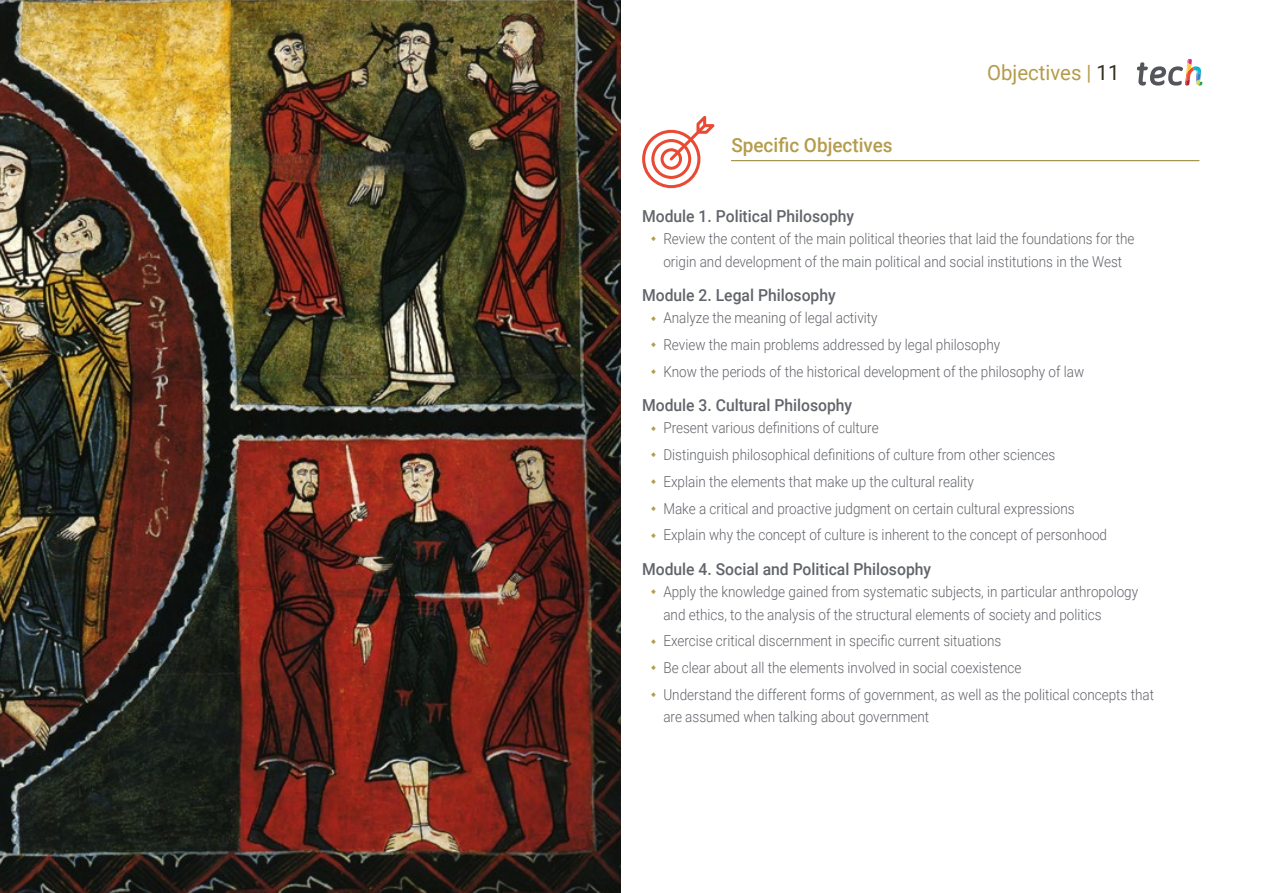
<style>
.page{position:relative;width:1263px;height:893px;background:#fff}
.page>*{position:absolute;margin:0;border:0;box-sizing:border-box;transform-origin:0 0}
.t1{font:21px "Roboto";color:#b49c4b}
.t2{font:500 19.5px "Roboto";color:#b49c4b}
.t3{font:500 16.5px "Roboto";color:#61646a;scale:.95 1}
.t4{font:300 15px/26.7px "Roboto";color:#61646a;scale:.9 1}
.s1{color:#312e20}
</style>
<div class="page">
<svg style="left:642px;top:116px;width:72px;height:72px"></svg>
<hr style="left:731px;top:160px;width:468px;height:1px;background:#b49c4b">
<img style="left:0;top:0;width:621px;height:893px">
<svg style="left:1137px;top:59px;width:65px;height:27px"></svg>
<h2 class="t2" style="left:731px;top:132px;width:163px">Specific Objectives</h2>
<h1 class="t1" style="left:987px;top:57px;width:134px">Objectives | <span class="s1">11</span></h1>
<p class="t3" style="left:642px;top:204px;width:225px">Module 1. Political Philosophy</p>
<p class="t4" style="left:663px;top:227px;width:525px;line-height:22.5px">Review the content of the main political theories that laid the foundations for the origin and development of the main political and social institutions in the West</p>
<p class="t3" style="left:642px;top:283px;width:205px">Module 2. Legal Philosophy</p>
<p class="t4" style="left:663px;top:304px;width:469px">Analyze the meaning of legal activity<br>Review the main problems addressed by legal philosophy<br>Know the periods of the historical development of the philosophy of law</p>
<p class="t3" style="left:642px;top:394px;width:223px">Module 3. Cultural Philosophy</p>
<p class="t4" style="left:663px;top:414px;width:494px">Present various definitions of culture<br>Distinguish philosophical definitions of culture from other sciences<br>Explain the elements that make up the cultural reality<br>Make a critical and proactive judgment on certain cultural expressions Explain why the concept of culture is inherent to the concept of personhood</p>
<p class="t3" style="left:642px;top:557px;width:306px">Module 4. Social and Political Philosophy</p>
<p class="t4" style="left:663px;top:580px;width:529px;line-height:22.5px">Apply the knowledge gained from systematic subjects, in particular anthropology and ethics, to the analysis of the structural elements of society and politics</p>
<p class="t4" style="left:663px;top:627px;width:547px">Exercise critical discernment in specific current situations<br>Be clear about all the elements involved in social coexistence<br>Understand the different forms of government, as well as the political concepts that</p>
<p class="t4" style="left:663px;top:703px;width:297px">are assumed when talking about government</p>
</div>
